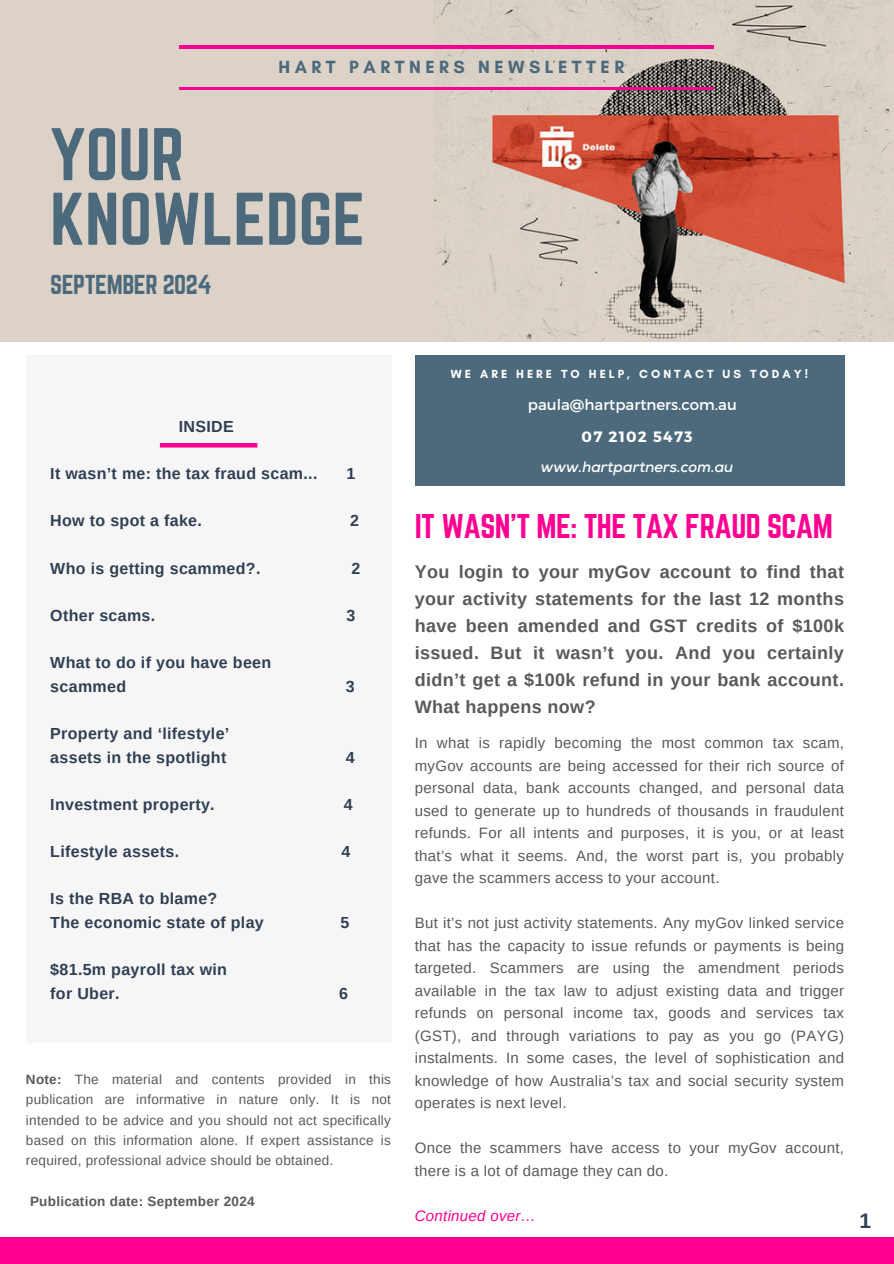
<style>
.page{position:relative;width:894px;height:1264px;background:#fff}
.page>*{position:absolute;margin:0;border:0;box-sizing:border-box;transform-origin:0 0}
.t1{font:65.1px/64.5px "Norwester";color:#4c6a7b}
.t2{font:30px "Norwester";letter-spacing:-.02em;color:#ff0091}
.t3{font:24px "Norwester";letter-spacing:-.02em;color:#4c6a7b}
.t4{font:700 21px "Arimo";color:#303f52}
.t5{font:700 18px/27px "Arimo";letter-spacing:.02em;color:#595959;text-align:justify}
.t6{font:700 18px "Glacial Indifference";letter-spacing:.25em;color:#4c6a7b}
.t7{font:700 16.05px/23.7px "Arimo";letter-spacing:.02em;color:#303f52}
.t8{font:15px/22.5px "Arimo";letter-spacing:.02em;color:#595959;text-align:justify}
.t9{font:15px "Montserrat";color:#fff}
.t10{font:italic 700 15px "Nexa";color:#fff}
.t11{font:italic 15px "Arimo";letter-spacing:.02em;color:#ff0091}
.t12{font:700 15px "Montserrat";letter-spacing:.085em;color:#fff}
.t13{font:13.5px/20.2px "Arimo";letter-spacing:.02em;color:#595959;text-align:justify}
.t14{font:700 13.5px "Arimo";letter-spacing:.02em;color:#595959}
.t15{font:700 12px "Glacial Indifference";letter-spacing:.25em;color:#fff}
.s1{font-weight:700}
</style>
<div class="page">
<div style="left:26px;top:355px;width:365px;height:688px;background:#f6f6f6"></div>
<div style="left:0;top:1236px;width:893px;height:27px;background:#ff0091"></div>
<hr style="left:160px;top:443px;width:97px;height:4px;background:#ff0091">
<div style="left:414px;top:355px;width:430px;height:131px;background:#4c6a7b"></div>
<img style="left:0;top:0;width:893px;height:341px">
<hr style="left:179px;top:46px;width:534px;height:2px;background:#ff0091">
<hr style="left:179px;top:87px;width:535px;height:2px;background:#ff0091">
<p class="t6" style="left:278px;top:56px;width:347px">HART PARTNERS NEWSLETTER</p>
<h1 class="t1" style="left:50px;top:124px;width:316px">YOUR<br>KNOWLEDGE</h1>
<h3 class="t3" style="left:50px;top:273px;width:163px">SEPTEMBER 2024</h3>
<p class="t7" style="left:179px;top:414px;width:56px">INSIDE</p>
<p class="t7" style="left:50px;top:462px;width:268px">It wasn’t me: the tax fraud scam...</p>
<p class="t7" style="left:346px;top:462px;width:10px">1</p>
<p class="t7" style="left:50px;top:509px;width:153px">How to spot a fake.</p>
<p class="t7" style="left:350px;top:509px;width:10px">2</p>
<p class="t7" style="left:50px;top:556px;width:212px">Who is getting scammed?.</p>
<p class="t7" style="left:351px;top:556px;width:10px">2</p>
<p class="t7" style="left:50px;top:603px;width:106px">Other scams.</p>
<p class="t7" style="left:346px;top:603px;width:10px">3</p>
<p class="t7" style="left:50px;top:651px;width:222px">What to do if you have been scammed</p>
<p class="t7" style="left:346px;top:674px;width:10px">3</p>
<p class="t7" style="left:50px;top:721px;width:180px">Property and ‘lifestyle’ assets in the spotlight</p>
<p class="t7" style="left:346px;top:745px;width:10px">4</p>
<p class="t7" style="left:50px;top:792px;width:166px">Investment property.</p>
<p class="t7" style="left:344px;top:792px;width:10px">4</p>
<p class="t7" style="left:50px;top:840px;width:130px">Lifestyle assets.</p>
<p class="t7" style="left:341px;top:840px;width:10px">4</p>
<p class="t7" style="left:50px;top:887px;width:215px">Is the RBA to blame?<br>The economic state of play</p>
<p class="t7" style="left:340px;top:910px;width:10px">5</p>
<p class="t7" style="left:50px;top:958px;width:178px">$81.5m payroll tax win for Uber.</p>
<p class="t7" style="left:339px;top:981px;width:10px">6</p>
<p class="t13" style="left:26px;top:1069px;width:366px"><span class="s1">Note:</span> The material and contents provided in this publication are informative in nature only. It is not intended to be advice and you should not act specifically based on this information alone. If expert assistance is required, professional advice should be obtained.</p>
<p class="t14" style="left:30px;top:1191px;width:226px">Publication date: September 2024</p>
<p class="t15" style="left:451px;top:367px;width:358px">WE ARE HERE TO HELP, CONTACT US TODAY!</p>
<p class="t9" style="left:527px;top:396px;width:210px">paula@hartpartners.com.au</p>
<p class="t12" style="left:581px;top:427px;width:112px">07 2102 5473</p>
<p class="t10" style="left:540px;top:457px;width:194px">www.hartpartners.com.au</p>
<h2 class="t2" style="left:414px;top:512px;width:419px">IT WASN’T ME: THE TAX FRAUD SCAM</h2>
<p class="t5" style="left:414px;top:558px;width:430px">You login to your myGov account to find that your activity statements for the last 12 months have been amended and GST credits of $100k issued. But it wasn’t you. And you certainly didn’t get a $100k refund in your bank account.<br>What happens now?</p>
<p class="t8" style="left:414px;top:731px;width:430px">In what is rapidly becoming the most common tax scam, myGov accounts are being accessed for their rich source of personal data, bank accounts changed, and personal data used to generate up to hundreds of thousands in fraudulent refunds. For all intents and purposes, it is you, or at least that’s what it seems. And, the worst part is, you probably gave the scammers access to your account.</p>
<p class="t8" style="left:414px;top:911px;width:430px">But it’s not just activity statements. Any myGov linked service that has the capacity to issue refunds or payments is being targeted. Scammers are using the amendment periods available in the tax law to adjust existing data and trigger refunds on personal income tax, goods and services tax (GST), and through variations to pay as you go (PAYG) instalments. In some cases, the level of sophistication and knowledge of how Australia’s tax and social security system operates is next level.</p>
<p class="t8" style="left:414px;top:1136px;width:430px">Once the scammers have access to your myGov account, there is a lot of damage they can do.</p>
<p class="t11" style="left:414px;top:1205px;width:122px">Continued over…</p>
<h3 class="t4" style="left:859px;top:1206px;width:13px">1</h3>
</div>
